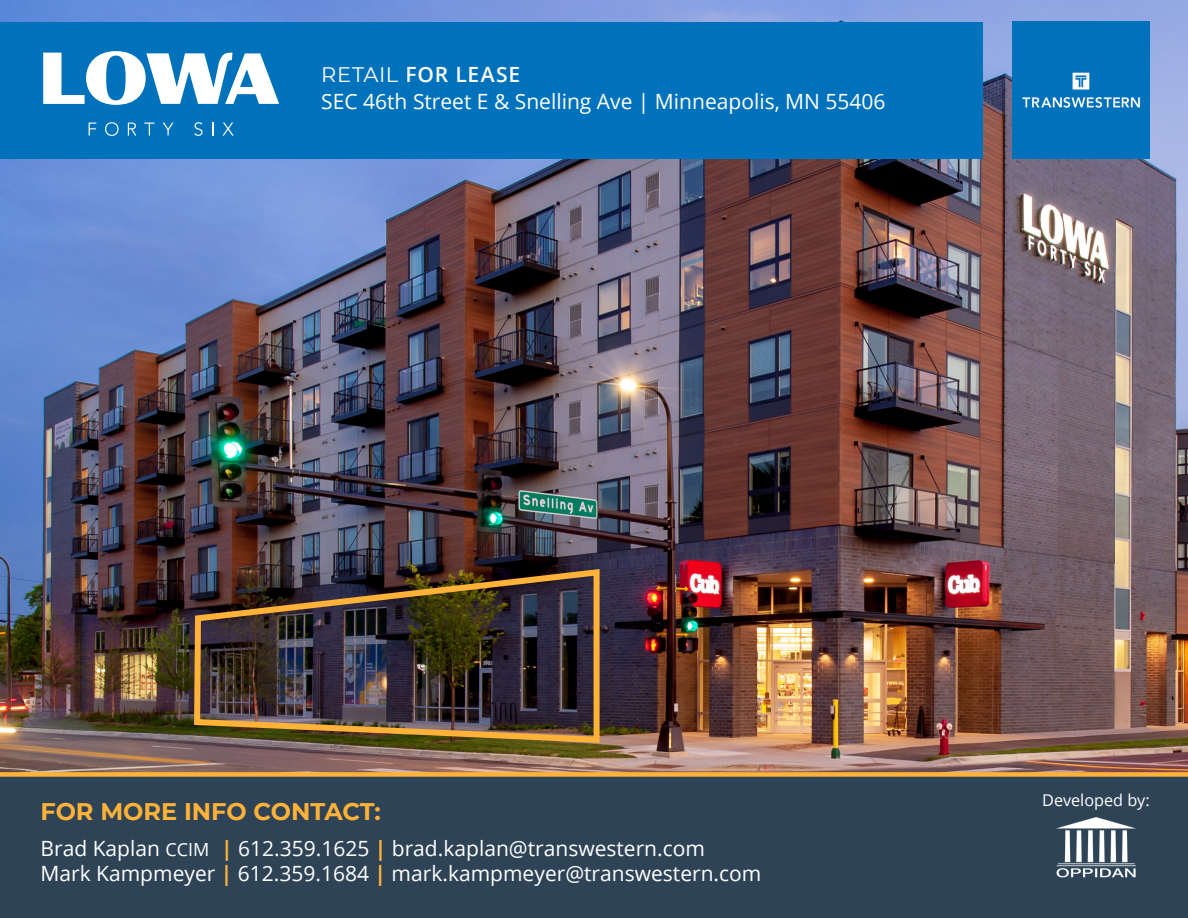
<style>
.page{position:relative;width:1188px;height:918px;background:#fff}
.page>*{position:absolute;margin:0;border:0;box-sizing:border-box;transform-origin:0 0}
.t1{font:700 24px "Montserrat";color:#ffb238}
.t2{font:21px/27px "Open Sans";color:#fff}
.t3{font:16.2px "Open Sans";color:#fff}
.s1{font-family:"Montserrat"}
.s2{font-weight:600}
.s3{font-size:18px}
.s4{font-weight:700;color:#ffb238}
</style>
<div class="page">
<img style="left:0;top:0;width:1188px;height:772px">
<img style="left:191px;top:566px;width:412px;height:180px">
<div style="left:0;top:22px;width:983px;height:136px;background:#0072bc"></div>
<div style="left:0;top:775px;width:1188px;height:143px;background:#2f4357"></div>
<img style="left:1056px;top:818px;width:80px;height:60px">
<div style="left:0;top:772px;width:1188px;height:5px;background:#ffb238"></div>
<svg style="left:43px;top:51px;width:236px;height:54px"></svg>
<svg style="left:89px;top:123px;width:7px;height:13px"></svg>
<svg style="left:105px;top:122px;width:14px;height:14px"></svg>
<svg style="left:128px;top:123px;width:8px;height:13px"></svg>
<svg style="left:144px;top:123px;width:10px;height:13px"></svg>
<svg style="left:163px;top:123px;width:10px;height:13px"></svg>
<svg style="left:194px;top:122px;width:9px;height:14px"></svg>
<svg style="left:212px;top:123px;width:1px;height:13px"></svg>
<svg style="left:222px;top:123px;width:12px;height:13px"></svg>
<div style="left:1012px;top:22px;width:137px;height:136px;background:#0072bc"></div>
<p class="t2" style="left:321px;top:61px;width:566px"><span class="s1">RETAIL</span> <span class="s2">FOR LEASE<br></span>SEC 46th Street E &amp; Snelling Ave | Minneapolis, MN 55406</p>
<p class="t1" style="left:40px;top:795px;width:342px">FOR MORE INFO CONTACT:</p>
<p class="t2" style="left:40px;top:834px;width:666px">Brad Kaplan <span class="s3">CCIM</span> <span class="s4">|</span> 612.359.1625 <span class="s4">|</span> brad.kaplan@transwestern.com</p>
<p class="t2" style="left:40px;top:860px;width:722px">Mark Kampmeyer <span class="s4">|</span> 612.359.1684 <span class="s4">|</span> mark.kampmeyer@transwestern.com</p>
<p class="t3" style="left:1042px;top:789px;width:109px">Developed by:</p>
</div>
